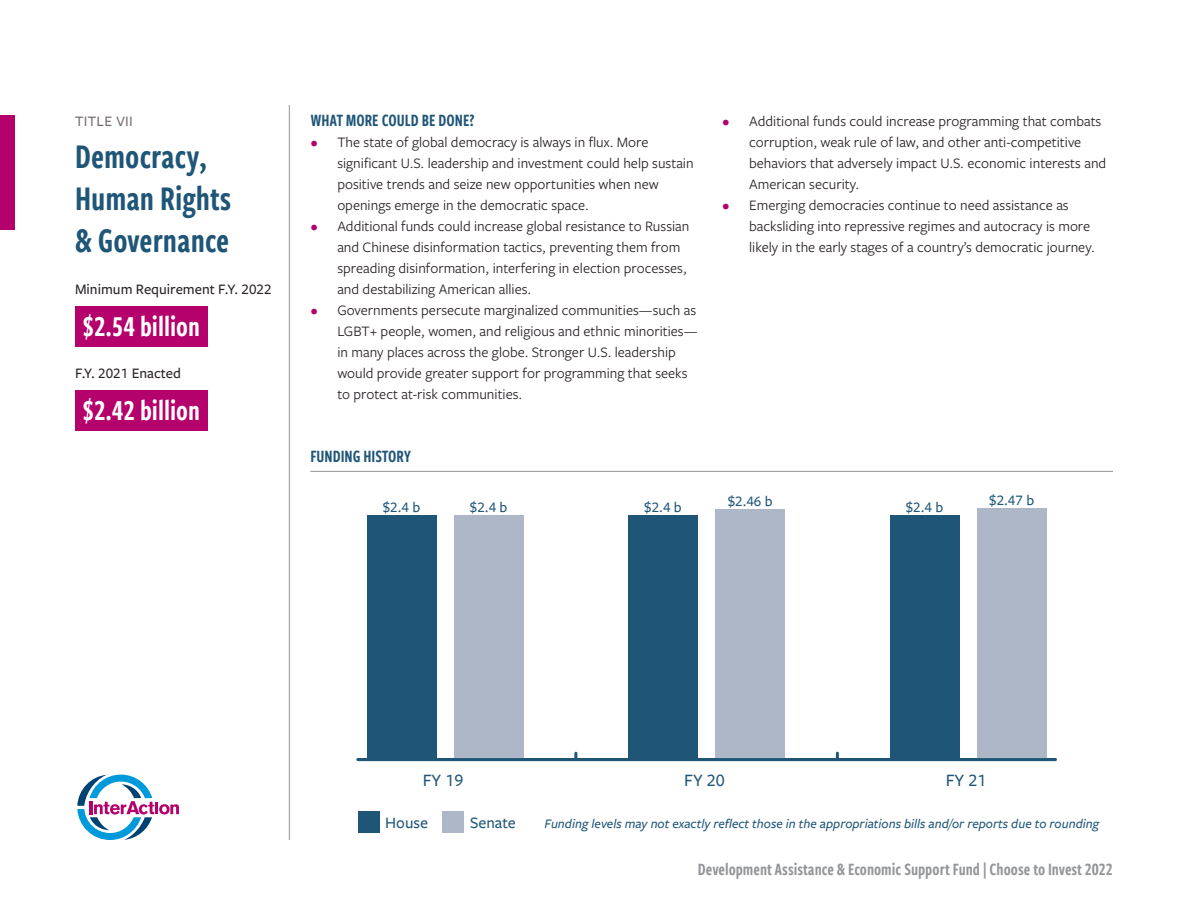
<style>
.page{position:relative;width:1188px;height:918px;background:#fff}
.page>*{position:absolute;margin:0;border:0;box-sizing:border-box;transform-origin:0 0}
.Paragraph_Style_1{font:36px/42px "Freight Sans Cmp Pro Semi";color:#1f5678}
.Funding_amount_acai{font:30px "Freight Sans Cmp Pro Semi";color:#fff}
.t1{font:18px "Freight Sans Cmp Pro Semi";color:#939598}
.Head_1{font:18px "Freight Sans Cmp Pro Semi";color:#1f5678}
.Funding_history{font:18px "Freight Sans Cmp Pro Semi";color:#1f5678}
.t2{font:500 18px "Freight Sans Pro";color:#1f5678}
.t3{font:500 16.5px "Freight Sans Pro";color:#1f5678}
.t4{font:15px/21px "Freight Sans Pro";color:#282126}
.Minimum_requirement{font:500 15px "Freight Sans Pro";color:#282126}
.t5{font:500 15px "Freight Sans Pro";color:#1f5678}
.Mini_title{font:500 15px "Freight Sans Pro";letter-spacing:.025em;color:#756970}
.t6{font:italic 500 13.5px "Freight Sans Pro";color:#1f5678}
.s1{color:#b4016c}
</style>
<div class="page">
<svg style="left:574px;top:753px;width:3px;height:5px"></svg>
<svg style="left:836px;top:753px;width:3px;height:5px"></svg>
<div style="left:977px;top:508px;width:70px;height:252px;background:#aeb7c7"></div>
<div style="left:890px;top:515px;width:69px;height:245px;background:#1f5678"></div>
<div style="left:715px;top:509px;width:70px;height:251px;background:#aeb7c7"></div>
<div style="left:628px;top:515px;width:70px;height:245px;background:#1f5678"></div>
<div style="left:454px;top:515px;width:70px;height:245px;background:#aeb7c7"></div>
<div style="left:367px;top:515px;width:69px;height:245px;background:#1f5678"></div>
<hr style="left:358px;top:758px;width:697px;height:3px;background:#1f5678">
<div style="left:358px;top:812px;width:21px;height:21px;background:#1f5678"></div>
<div style="left:443px;top:812px;width:21px;height:21px;background:#aeb7c7"></div>
<hr style="left:289px;top:105px;width:1px;height:735px;background:#939598">
<svg style="left:77px;top:775px;width:102px;height:65px"></svg>
<div style="left:75px;top:306px;width:132px;height:40px;background:#b4016c"></div>
<div style="left:75px;top:390px;width:132px;height:40px;background:#b4016c"></div>
<hr style="left:310px;top:471px;width:803px;height:1px;background:#939598">
<div style="left:0;top:115px;width:15px;height:115px;background:#b4016c"></div>
<p class="Mini_title" style="left:75px;top:111px;width:60px">TITLE VII</p>
<p class="Paragraph_Style_1" style="left:75px;top:134px;width:158px">Democracy,<br>Human Rights &amp; Governance</p>
<p class="Minimum_requirement" style="left:75px;top:279px;width:198px">Minimum Requirement F.Y. 2022</p>
<p class="Funding_amount_acai" style="left:82px;top:306px;width:119px">$2.54 billion</p>
<p class="Minimum_requirement" style="left:75px;top:363px;width:108px">F.Y. 2021 Enacted</p>
<p class="Funding_amount_acai" style="left:82px;top:390px;width:119px">$2.42 billion</p>
<p class="Head_1" style="left:310px;top:108px;width:166px">WHAT MORE COULD BE DONE?</p>
<p class="t4" style="left:337px;top:131px;width:358px;text-indent:-27px"><span class="s1">•</span> The state of global democracy is always in flux. More significant U.S. leadership and investment could help sustain positive trends and seize new opportunities when new openings emerge in the democratic space.</p>
<p class="t4" style="left:337px;top:215px;width:354px;text-indent:-27px"><span class="s1">•</span> Additional funds could increase global resistance to Russian and Chinese disinformation tactics, preventing them from spreading disinformation, interfering in election processes, and destabilizing American allies.</p>
<p class="t4" style="left:337px;top:299px;width:362px;text-indent:-27px"><span class="s1">•</span> Governments persecute marginalized communities—such as LGBT+ people, women, and religious and ethnic minorities— in many places across the globe. Stronger U.S. leadership would provide greater support for programming that seeks to protect at-risk communities.</p>
<p class="Funding_history" style="left:310px;top:444px;width:102px">FUNDING HISTORY</p>
<p class="t4" style="left:749px;top:110px;width:359px;text-indent:-27px"><span class="s1">•</span> Additional funds could increase programming that combats corruption, weak rule of law, and other anti-competitive behaviors that adversely impact U.S. economic interests and American security.</p>
<p class="t4" style="left:749px;top:194px;width:347px;text-indent:-27px"><span class="s1">•</span> Emerging democracies continue to need assistance as backsliding into repressive regimes and autocracy is more likely in the early stages of a country’s democratic journey.</p>
<p class="t5" style="left:644px;top:497px;width:39px">$2.4 b</p>
<p class="t5" style="left:728px;top:491px;width:47px">$2.46 b</p>
<p class="t5" style="left:383px;top:497px;width:39px">$2.4 b</p>
<p class="t5" style="left:470px;top:497px;width:39px">$2.4 b</p>
<p class="t5" style="left:906px;top:497px;width:39px">$2.4 b</p>
<p class="t5" style="left:989px;top:490px;width:47px">$2.47 b</p>
<p class="t2" style="left:423px;top:768px;width:42px">FY 19</p>
<p class="t2" style="left:684px;top:768px;width:42px">FY 20</p>
<p class="t2" style="left:946px;top:768px;width:42px">FY 21</p>
<p class="t3" style="left:385px;top:812px;width:44px">House</p>
<p class="t3" style="left:470px;top:812px;width:47px">Senate</p>
<p class="t6" style="left:545px;top:815px;width:556px">Funding levels may not exactly reflect those in the appropriations bills and/or reports due to rounding</p>
<p class="t1" style="left:698px;top:856px;width:417px">Development Assistance &amp; Economic Support Fund | Choose to Invest 2022</p>
</div>
